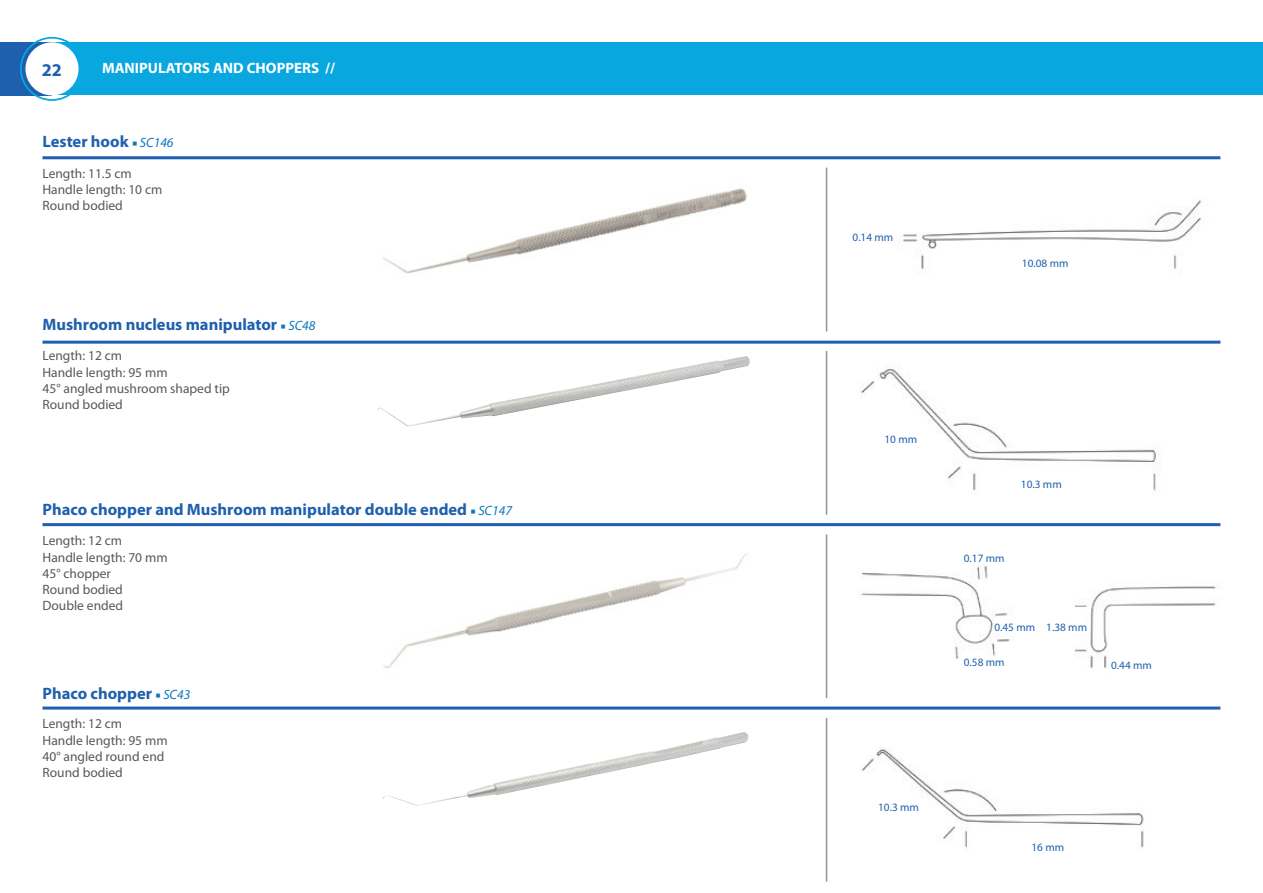
<style>
.page{position:relative;width:1263px;height:893px;background:#fff}
.page>*{position:absolute;margin:0;border:0;box-sizing:border-box;transform-origin:0 0}
.t1{font:700 18px "Myriad Pro";color:#1e60ae}
.t2{font:700 16.5px "Myriad Pro";color:#1e60ae}
.t3{font:700 15px "Myriad Pro";color:#fff}
.t4{font:13.5px/16.2px "Myriad Pro";color:#57585a}
.t5{font:11.25px "Myriad Pro";color:#1e60ae}
.s1{font-family:"Minion Pro";font-weight:400;font-size:13.5px;color:#0c77be}
.s2{font-weight:400;font-style:italic;font-size:13.5px;color:#0c77be}
</style>
<div class="page">
<img style="left:861px;top:369px;width:295px;height:122px">
<img style="left:383px;top:188px;width:364px;height:86px">
<img style="left:861px;top:565px;width:355px;height:103px">
<img style="left:383px;top:553px;width:365px;height:116px">
<img style="left:862px;top:749px;width:282px;height:99px">
<div style="left:0;top:43px;width:1263px;height:52px;background:#08a7e0"></div>
<div style="left:0;top:42px;width:52px;height:53px;background:#1e60ae"></div>
<div style="left:25px;top:42px;width:54px;height:53px;background:#fff;border-radius:50%"></div>
<div style="left:20px;top:37px;width:64px;height:64px;border:2px solid #08a7e0;border-radius:50%"></div>
<hr style="left:43px;top:156px;width:1177px;height:3px;background:#1e60ae">
<hr style="left:43px;top:341px;width:1177px;height:3px;background:#1e60ae">
<hr style="left:43px;top:707px;width:1177px;height:3px;background:#1e60ae">
<img style="left:383px;top:732px;width:366px;height:74px">
<img style="left:903px;top:200px;width:299px;height:69px">
<img style="left:377px;top:356px;width:373px;height:70px">
<hr style="left:43px;top:523px;width:1177px;height:3px;background:#1e60ae">
<hr style="left:826px;top:168px;width:1px;height:163px;background:#939498">
<hr style="left:826px;top:351px;width:1px;height:164px;background:#939498">
<hr style="left:826px;top:534px;width:1px;height:164px;background:#939498">
<hr style="left:826px;top:718px;width:1px;height:164px;background:#939498">
<h1 class="t1" style="left:42px;top:58px;width:21px">22</h1>
<p class="t3" style="left:102px;top:59px;width:235px">MANIPULATORS AND CHOPPERS //</p>
<p class="t2" style="left:43px;top:131px;width:133px">Lester hook <span class="s1">■</span> <span class="s2">SC146</span></p>
<p class="t4" style="left:43px;top:165px;width:121px">Length: 11.5 cm<br>Handle length: 10 cm<br>Round bodied</p>
<p class="t2" style="left:43px;top:314px;width:275px">Mushroom nucleus manipulator <span class="s1">■</span> <span class="s2">SC48</span></p>
<p class="t4" style="left:43px;top:348px;width:189px">Length: 12 cm<br>Handle length: 95 mm<br>45° angled mushroom shaped tip<br>Round bodied</p>
<p class="t2" style="left:43px;top:499px;width:471px">Phaco chopper and Mushroom manipulator double ended <span class="s1">■</span> <span class="s2">SC147</span></p>
<p class="t4" style="left:43px;top:532px;width:127px">Length: 12 cm<br>Handle length: 70 mm<br>45° chopper<br>Round bodied<br>Double ended</p>
<p class="t2" style="left:43px;top:682px;width:149px">Phaco chopper <span class="s1">■</span> <span class="s2">SC43</span></p>
<p class="t4" style="left:43px;top:715px;width:127px">Length: 12 cm<br>Handle length: 95 mm<br>40° angled round end<br>Round bodied</p>
<p class="t5" style="left:852px;top:230px;width:42px">0.14 mm</p>
<p class="t5" style="left:1022px;top:256px;width:48px">10.08 mm</p>
<p class="t5" style="left:884px;top:432px;width:34px">10 mm</p>
<p class="t5" style="left:1021px;top:477px;width:42px">10.3 mm</p>
<p class="t5" style="left:964px;top:552px;width:42px">0.17 mm</p>
<p class="t5" style="left:994px;top:620px;width:94px">0.45 mm 1.38 mm</p>
<p class="t5" style="left:964px;top:655px;width:42px">0.58 mm</p>
<p class="t5" style="left:1111px;top:658px;width:42px">0.44 mm</p>
<p class="t5" style="left:878px;top:801px;width:42px">10.3 mm</p>
<p class="t5" style="left:1031px;top:840px;width:34px">16 mm</p>
</div>
